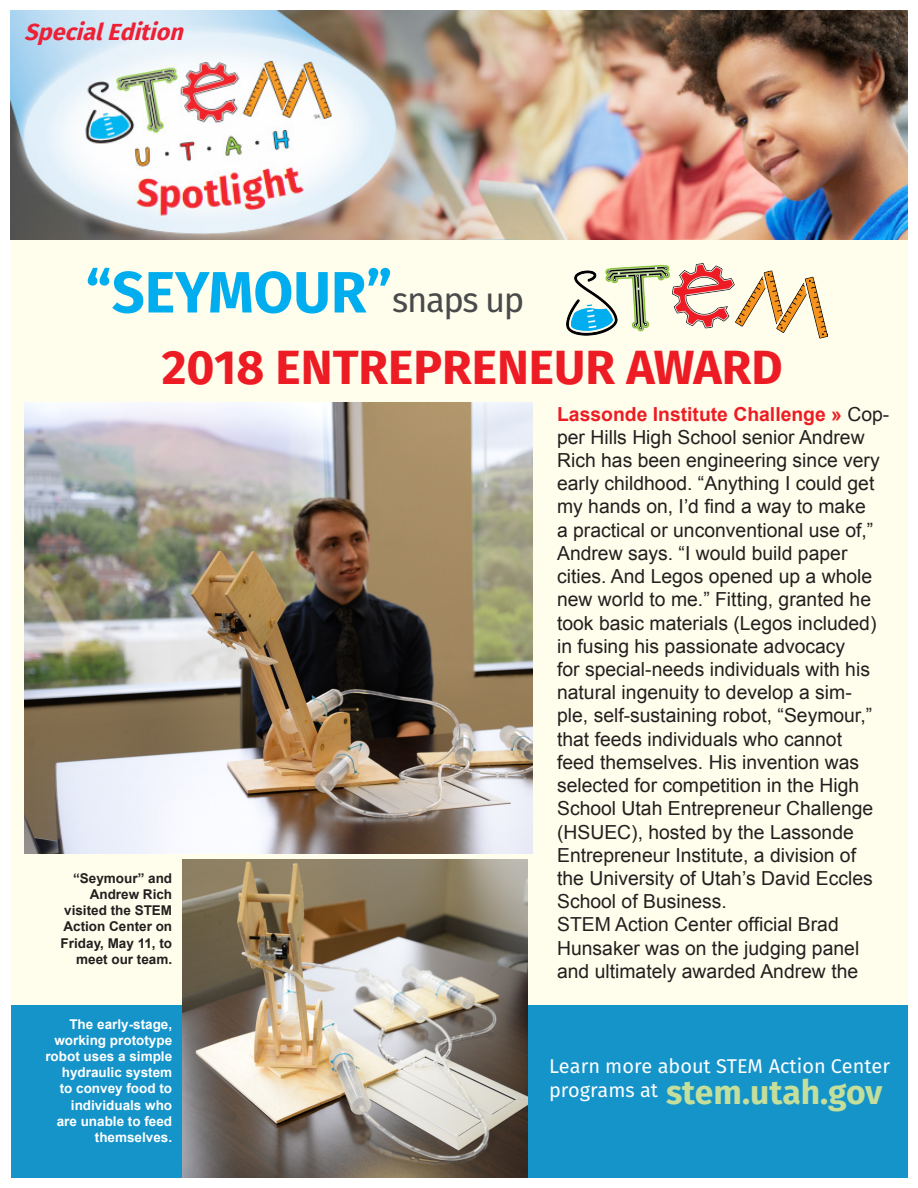
<style>
.page{position:relative;width:918px;height:1188px;background:#fff}
.page>*{position:absolute;margin:0;border:0;box-sizing:border-box;transform-origin:0 0}
.t1{font:700 58.35px "Fira Sans";color:#00adef}
.t2{font:700 48px "Fira Sans";color:#ed1c24}
.t3{font:700 33.6px "Fira Sans";color:#c4df9b}
.t4{font:italic 700 23.25px "Fira Sans";color:#ed2035}
.t5{font:19.95px/23.9px "Fira Sans";color:#fff}
.t6{font:19.35px/23.2px "Arial";color:#231f20}
.t7{font:700 13.5px/16.2px "Arial";color:#fff;text-align:right}
.t8{font:700 13.5px/16.2px "Arial";color:#231f20;text-align:right}
.s1{font-weight:400;font-size:34.95px;color:#494a4b}
.s2{font-weight:700;color:#ed1c24}
</style>
<div class="page">
<div style="left:11px;top:239px;width:897px;height:939px;background:#fffdeb"></div>
<img style="left:10px;top:10px;width:898px;height:229px">
<img style="left:566px;top:264px;width:261px;height:75px">
<img style="left:24px;top:402px;width:508px;height:452px">
<div style="left:11px;top:1005px;width:897px;height:173px;background:#1594ca"></div>
<img style="left:183px;top:860px;width:345px;height:318px">
<p class="t4" style="left:24px;top:15px;width:168px">SpecialEdition</p>
<p class="t1" style="left:86px;top:251px;width:440px">“SEYMOUR”<span class="s1">snaps up</span></p>
<p class="t2" style="left:162px;top:333px;width:623px">2018 ENTREPRENEUR AWARD</p>
<p class="t6" style="left:557px;top:402px;width:334px"><span class="s2">Lassonde Institute Challenge »</span> Cop&shy;per Hills High School senior Andrew Rich has been engineering since very early childhood. “Anything I could get my hands on, I’d find a way to make<br>a practical or unconventional use of,” Andrew says. “I would build paper cities. And Legos opened up a whole new world to me.” Fitting, granted he took basic materials (Legos included) in fusing his passionate advocacy<br>for special-needs individuals with his natural ingenuity to develop a sim-<br>ple, self-sustaining robot, “Seymour,” that feeds individuals who cannot<br>feed themselves. His invention was selected for competition in the High School Utah Entrepreneur Challenge (HSUEC), hosted by the Lassonde Entrepreneur Institute, a division of<br>the University of Utah’s David Eccles School of Business.</p>
<p class="t6" style="left:557px;top:913px;width:304px">STEM Action Center official Brad<br>Hunsaker was on the judging panel and ultimately awarded Andrew the</p>
<p class="t8" style="left:61px;top:870px;width:113px">“Seymour” and<br>Andrew Rich visited the STEM<br>Action Center on<br>Friday, May 11, to meet our team.</p>
<p class="t7" style="left:45px;top:1016px;width:128px">The early-stage, working prototype robot uses a simple hydraulic system<br>to convey food to individuals who<br>are unable to feed themselves.</p>
<p class="t5" style="left:549px;top:1054px;width:343px">Learn more about STEM Action Center programs at</p>
<p class="t3" style="left:666px;top:1069px;width:218px">stem.utah.gov</p>
</div>
